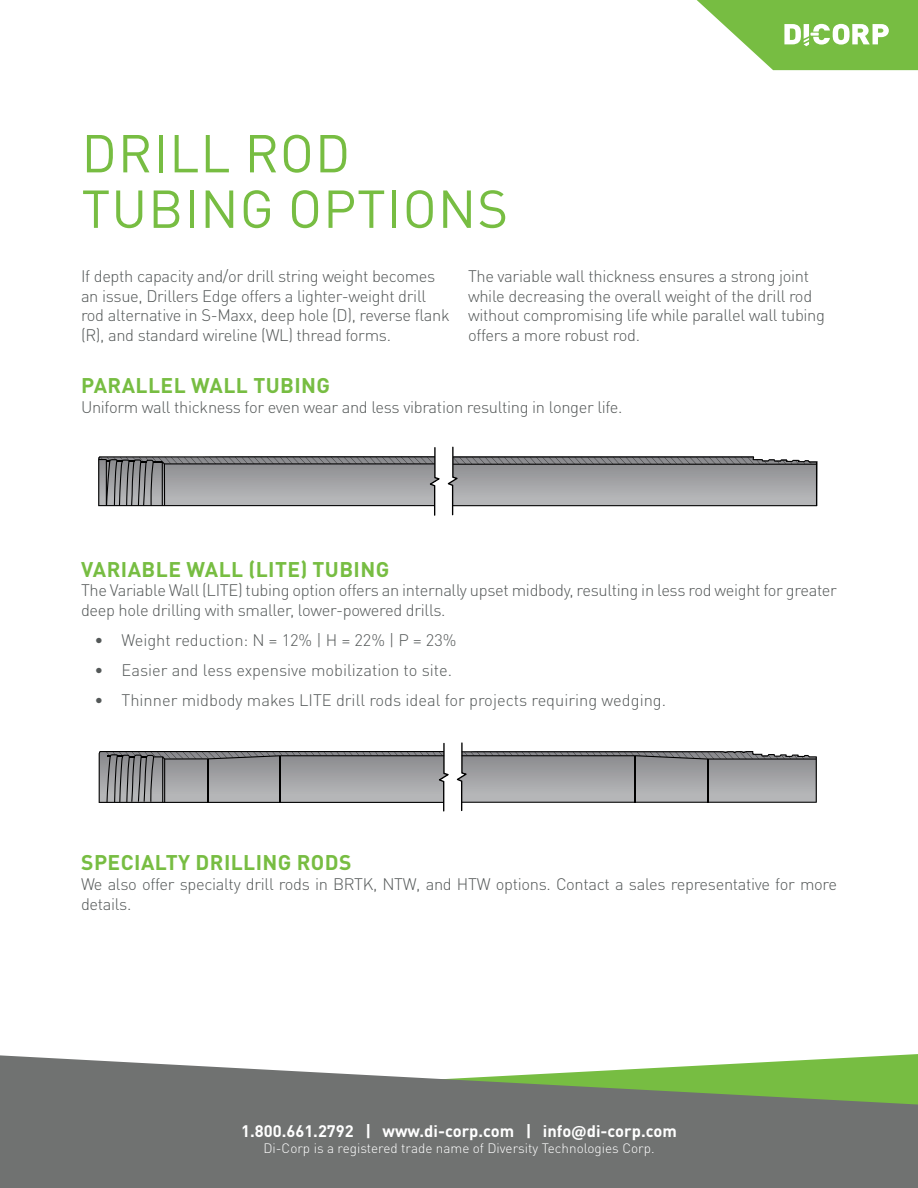
<style>
.page{position:relative;width:918px;height:1188px;background:#fff}
.page>*{position:absolute;margin:0;border:0;box-sizing:border-box;transform-origin:0 0}
.t1{font:52.5px/55.5px "DIN Pro";letter-spacing:.02em;color:#77bd42}
.t2{font:700 21px "DIN Pro";letter-spacing:.02em;color:#77bd42}
.t3{font:300 16.5px/19.8px "DIN Pro";letter-spacing:-.02em;color:#545858}
.t4{font:300 16.5px "DIN Pro";color:#545858}
.t5{font:700 16.5px "DIN Pro";color:#fff}
.t6{font:300 13.5px "DIN Pro";color:#fff}
.s1{font-family:"Acumin Variable Concept";font-weight:400}
</style>
<div class="page">
<svg style="left:0;top:1055px;width:918px;height:133px;fill:#707271"></svg>
<svg style="left:697px;top:0;width:221px;height:70px"></svg>
<svg style="left:98px;top:446px;width:720px;height:70px"></svg>
<svg style="left:98px;top:742px;width:719px;height:70px"></svg>
<h1 class="t1" style="left:82px;top:121px;width:428px">DRILL ROD<br>TUBING OPTIONS</h1>
<p class="t3" style="left:81px;top:264px;width:370px">If depth capacity and/or drill string weight becomes an issue, Drillers Edge offers a lighter-weight drill rod alternative in S-Maxx, deep hole (D), reverse flank (R), and standard wireline (WL) thread forms.</p>
<p class="t3" style="left:468px;top:264px;width:359px">The variable wall thickness ensures a strong joint while decreasing the overall weight of the drill rod without compromising life while parallel wall tubing offers a more robust rod.</p>
<p class="t2" style="left:81px;top:368px;width:251px">PARALLEL WALL TUBING</p>
<p class="t3" style="left:81px;top:395px;width:543px">Uniform wall thickness for even wear and less vibration resulting in longer life.</p>
<p class="t2" style="left:81px;top:551px;width:310px">VARIABLE WALL (LITE) TUBING</p>
<p class="t3" style="left:81px;top:579px;width:758px">The Variable Wall (LITE) tubing option offers an internally upset midbody, resulting in less rod weight for greater deep hole drilling with smaller, lower-powered drills.</p>
<p class="t4" style="left:94px;top:627px;width:364px">• Weight reduction: N = 12% | H = 22% | P = 23%</p>
<p class="t4" style="left:94px;top:657px;width:359px">• Easier and less expensive mobilization to site.</p>
<p class="t4" style="left:94px;top:687px;width:573px">• Thinner midbody makes LITE drill rods ideal for projects requiring wedging.</p>
<p class="t2" style="left:81px;top:845px;width:272px">SPECIALTY DRILLING RODS</p>
<p class="t3" style="left:81px;top:872px;width:758px">We also offer specialty drill rods in BRTK, NTW, and HTW options. Contact a sales representative for more details.</p>
<p class="t5" style="left:241px;top:1117px;width:437px">1.800.661.2792 | www.di-corp.com | info<span class="s1">@</span>di-corp.com</p>
<p class="t6" style="left:263px;top:1138px;width:393px">Di-Corp is a registered trade name of Diversity Technologies Corp.</p>
</div>
